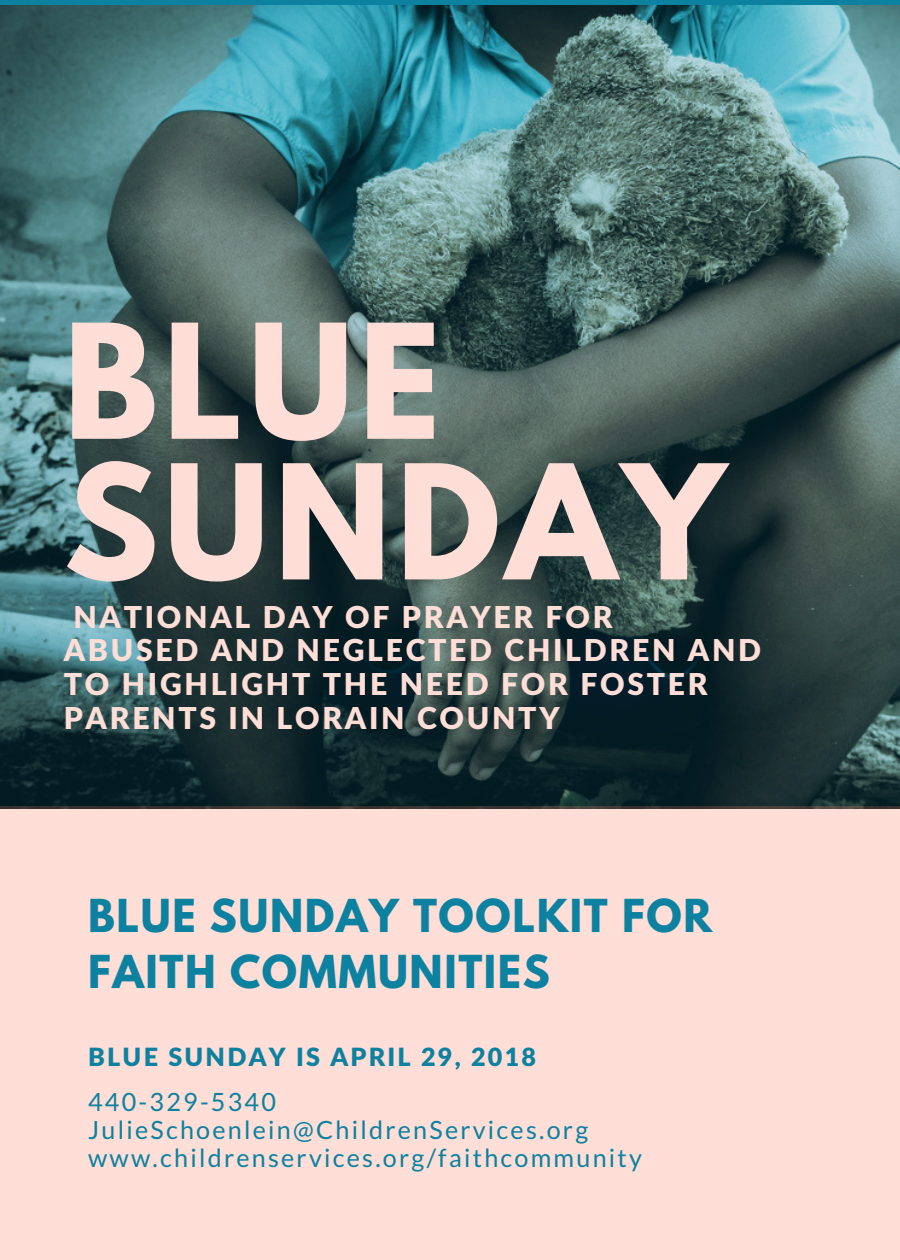
<style>
.page{position:relative;width:900px;height:1260px;background:#fff}
.page>*{position:absolute;margin:0;border:0;box-sizing:border-box;transform-origin:0 0}
.t1{font:700 140.75px/140.5px "League Spartan";letter-spacing:.04em;color:#feded6}
.t2{font:700 40.25px/56.2px "League Spartan";letter-spacing:.04em;color:#0c81a0}
.t3{font:900 30.25px/33.8px "Lato";letter-spacing:.09em;color:#feded6}
.t4{font:25.25px/28px "Lato";letter-spacing:.09em;color:#0c81a0}
.t5{font:900 25.25px "Lato";letter-spacing:.09em;color:#0c81a0}
</style>
<div class="page">
<div style="left:0;top:806px;width:900px;height:454px;background:#feded6"></div>
<img style="left:0;top:6px;width:900px;height:802px">
<h1 class="t1" style="left:64px;top:330px;width:663px">BLUE<br>SUNDAY</h1>
<p class="t3" style="left:64px;top:599px;width:699px;text-indent:10px">NATIONAL DAY OF PRAYER FOR<br>ABUSED AND NEGLECTED CHILDREN AND<br>TO HIGHLIGHT THE NEED FOR FOSTER<br>PARENTS IN LORAIN COUNTY</p>
<h2 class="t2" style="left:88px;top:893px;width:626px">BLUE SUNDAY TOOLKIT FOR<br>FAITH COMMUNITIES</h2>
<p class="t5" style="left:88px;top:1041px;width:449px">BLUE SUNDAY IS APRIL 29, 2018</p>
<p class="t4" style="left:88px;top:1087px;width:556px">440-329-5340<br>JulieSchoenlein@ChildrenServices.org www.childrenservices.org/faithcommunity</p>
</div>
